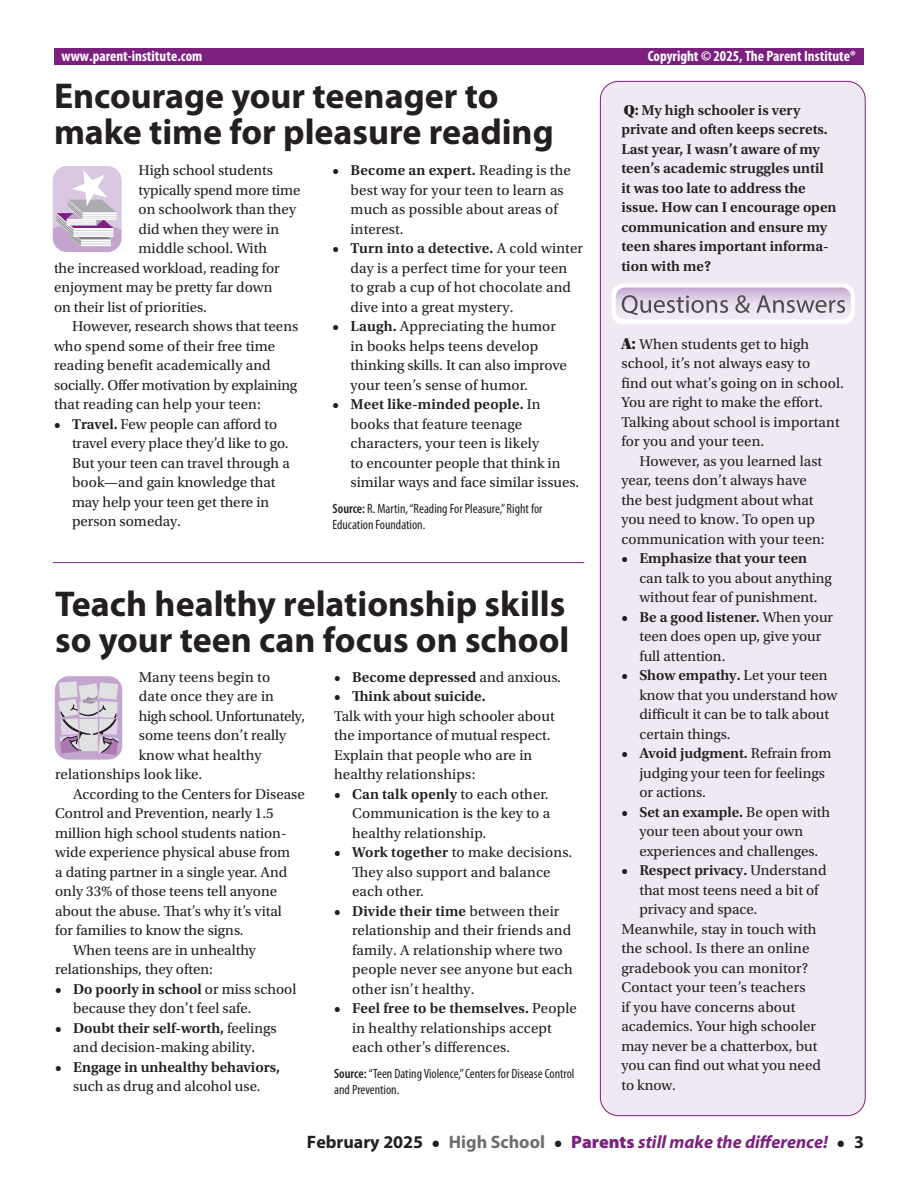
<style>
.page{position:relative;width:918px;height:1188px;background:#fff}
.page>*{position:absolute;margin:0;border:0;box-sizing:border-box;transform-origin:0 0}
.t1{font:700 36px/36px "Myriad Pro";color:#231f20}
.t2{font:italic 700 18px "Myriad Pro";color:#7c2080}
.t3{font:700 18px "Myriad Pro";color:#231f20}
.t4{font:15px/19.5px "Utopia Std";color:#231f20}
.t5{font:600 15px/19.5px "Utopia Std";color:#231f20}
.t6{font:700 condensed 15px "Myriad Pro";color:#fff}
.t7{font:15px "Utopia Std";letter-spacing:-.02em;color:#231f20}
.t8{font:condensed 13.5px/16.5px "Myriad Pro";color:#231f20}
.s1{font-weight:600}
.s2{font-weight:400}
.s3{font-family:"Utopia Std Black Headline";font-weight:400}
.s4{font-family:"Utopia Std Black Headline";font-size:16.5px}
.s5{font-family:"Utopia Std";font-style:normal;color:#231f20}
.s6{font-style:normal;color:#6c6d70}
.s7{font-weight:900;font-style:normal}
.s8{font-style:normal;color:#231f20}
</style>
<div class="page">
<div style="left:600px;top:81px;width:265px;height:1035px;background:#f0e9f4;border-radius:18px"></div>
<div style="left:54px;top:49px;width:810px;height:16px;background:#7c2080"></div>
<hr style="left:53px;top:562px;width:531px;height:1px;background:#7c2080">
<div style="left:612px;top:284px;width:242px;height:40px;background:#fff;border-radius:11px"></div>
<div style="left:612px;top:284px;width:243px;height:40px;border:1px solid #fff;border-radius:11px"></div>
<svg style="left:616px;top:287px;width:235px;height:32px;background:#ccbfd1"></svg>
<svg style="left:54px;top:676px;width:69px;height:84px;background:#cabcd0"></svg>
<svg style="left:52px;top:166px;width:70px;height:86px"></svg>
<p class="t6" style="left:62px;top:46px;width:142px">www.parent-institute.com</p>
<p class="t6" style="left:648px;top:46px;width:210px">Copyright © 2025, The Parent Institute®</p>
<h1 class="t1" style="left:54px;top:77px;width:501px">Encourage your teenager to make time for pleasure reading</h1>
<p class="t4" style="left:351px;top:161px;width:222px;text-indent:-18px"><span class="s1">• Become an expert.</span> Reading is the best way for your teen to learn as much as possible about areas of interest.</p>
<p class="t4" style="left:351px;top:239px;width:234px;text-indent:-18px"><span class="s1">• Turn into a detective.</span> A cold winter day is a perfect time for your teen to grab a cup of hot chocolate and dive into a great mystery.</p>
<p class="t4" style="left:351px;top:317px;width:218px;text-indent:-18px"><span class="s1">• Laugh.</span> Appreciating the humor in books helps teens develop thinking skills. It can also improve your teen’s sense of humor.</p>
<p class="t4" style="left:351px;top:395px;width:230px;text-indent:-18px"><span class="s1">• Meet like-minded people.</span> In books that feature teenage characters, your teen is likely<br>to encounter people that think in similar ways and face similar issues.</p>
<p class="t8" style="left:333px;top:500px;width:211px"><span class="s1">Source:</span> R. Martin, “Reading For Pleasure,” Right for<br>Education Foundation.</p>
<p class="t4" style="left:139px;top:161px;width:136px">High school students</p>
<p class="t4" style="left:139px;top:180px;width:163px">typically spend more time</p>
<p class="t4" style="left:139px;top:200px;width:159px">on schoolwork than they</p>
<p class="t4" style="left:139px;top:219px;width:142px">did when they were in</p>
<p class="t4" style="left:139px;top:239px;width:130px">middle school. With</p>
<p class="t4" style="left:54px;top:258px;width:227px">the increased workload, reading for</p>
<p class="t4" style="left:54px;top:278px;width:220px">enjoyment may be pretty far down</p>
<p class="t4" style="left:54px;top:297px;width:154px">on their list of priorities.</p>
<p class="t4" style="left:72px;top:317px;width:228px">However, research shows that teens</p>
<p class="t4" style="left:54px;top:336px;width:223px">who spend some of their free time</p>
<p class="t4" style="left:54px;top:356px;width:218px">reading benefit academically and</p>
<p class="t4" style="left:54px;top:375px;width:245px">socially. Offer motivation by explaining</p>
<p class="t4" style="left:54px;top:395px;width:208px">that reading can help your teen:</p>
<p class="t4" style="left:72px;top:414px;width:220px;text-indent:-18px"><span class="s1">• Travel.</span> Few people can afford to travel every place they’d like to go.<br>But your teen can travel through a book—and gain knowledge that may help your teen get there in person someday.</p>
<h1 class="t1" style="left:55px;top:585px;width:516px">Teach healthy relationship skills so your teen can focus on school</h1>
<p class="t5" style="left:334px;top:668px;width:228px">• Become depressed <span class="s2">and anxious.</span></p>
<p class="t5" style="left:334px;top:687px;width:153px">• Think about suicide.</p>
<p class="t4" style="left:334px;top:707px;width:222px">Talk with your high schooler about the importance of mutual respect.<br>Explain that people who are in healthy relationships:</p>
<p class="t4" style="left:352px;top:785px;width:200px;text-align:justify;text-indent:-18px"><span class="s1">• Can talk openly</span> to each other.<br>Communication is the key to a healthy relationship.</p>
<p class="t4" style="left:352px;top:843px;width:222px;text-indent:-18px"><span class="s1">• Work together</span> to make decisions.<br>They also support and balance each other.</p>
<p class="t4" style="left:352px;top:902px;width:222px;text-indent:-18px"><span class="s1">• Divide their time</span> between their relationship and their friends and family. A relationship where two people never see anyone but each other isn’t healthy.</p>
<p class="t4" style="left:352px;top:999px;width:226px;text-indent:-18px"><span class="s1">• Feel free to be themselves.</span> People in healthy relationships accept each other’s differences.</p>
<p class="t8" style="left:334px;top:1065px;width:242px"><span class="s1">Source:</span> “Teen Dating Violence,” Centers for Disease Control and Prevention.</p>
<p class="t4" style="left:139px;top:668px;width:133px">Many teens begin to</p>
<p class="t4" style="left:139px;top:687px;width:137px">date once they are in</p>
<p class="t7" style="left:139px;top:708px;width:168px">high school. Unfortunately,</p>
<p class="t4" style="left:139px;top:726px;width:149px">some teens don’t really</p>
<p class="t4" style="left:139px;top:746px;width:124px">know what healthy</p>
<p class="t4" style="left:55px;top:765px;width:149px">relationships look like.</p>
<p class="t4" style="left:73px;top:785px;width:233px">According to the Centers for Disease</p>
<p class="t4" style="left:55px;top:804px;width:220px">Control and Prevention, nearly 1.5</p>
<p class="t4" style="left:55px;top:824px;width:233px">million high school students nation-</p>
<p class="t4" style="left:55px;top:843px;width:237px">wide experience physical abuse from</p>
<p class="t4" style="left:55px;top:863px;width:234px">a dating partner in a single year. And</p>
<p class="t4" style="left:55px;top:882px;width:224px">only 33% of those teens tell anyone</p>
<p class="t4" style="left:55px;top:902px;width:228px">about the abuse. That’s why it’s vital</p>
<p class="t4" style="left:55px;top:921px;width:190px">for families to know the signs.</p>
<p class="t4" style="left:73px;top:941px;width:184px">When teens are in unhealthy</p>
<p class="t4" style="left:55px;top:960px;width:159px">relationships, they often:</p>
<p class="t4" style="left:73px;top:980px;width:225px;text-indent:-18px"><span class="s1">• Do poorly in school</span> or miss school because they don’t feel safe.</p>
<p class="t4" style="left:55px;top:1019px;width:223px;text-align:center"><span class="s1">• Doubt their self-worth,</span> feelings and decision-making ability.</p>
<p class="t5" style="left:55px;top:1058px;width:226px">• Engage in unhealthy behaviors,</p>
<p class="t4" style="left:73px;top:1077px;width:189px">such as drug and alcohol use.</p>
<p class="t5" style="left:621px;top:100px;width:217px"><span class="s3">Q:</span> My high schooler is very private and often keeps secrets.<br>Last year, I wasn’t aware of my teen’s academic struggles until it was too late to address the issue. How can I encourage open communication and ensure my teen shares important informa&shy;tion with me?</p>
<p class="t4" style="left:621px;top:334px;width:224px"><span class="s4">A:</span> When students get to high school, it’s not always easy to<br>find out what’s going on in school.<br>You are right to make the effort.<br>Talking about school is important for you and your teen.</p>
<p class="t4" style="left:621px;top:451px;width:205px;text-indent:18px">However, as you learned last year, teens don’t always have the best judgment about what you need to know. To open up communication with your teen:</p>
<p class="t5" style="left:621px;top:549px;width:187px">• Emphasize that your teen</p>
<p class="t4" style="left:639px;top:568px;width:194px">can talk to you about anything without fear of punishment.</p>
<p class="t4" style="left:639px;top:607px;width:195px;text-indent:-18px"><span class="s1">• Be a good listener.</span> When your teen does open up, give your full attention.</p>
<p class="t4" style="left:639px;top:666px;width:200px;text-indent:-18px"><span class="s1">• Show empathy.</span> Let your teen know that you understand how difficult it can be to talk about certain things.</p>
<p class="t4" style="left:639px;top:744px;width:194px;text-indent:-18px"><span class="s1">• Avoid judgment.</span> Refrain from judging your teen for feelings or actions.</p>
<p class="t4" style="left:621px;top:802px;width:210px;text-align:center"><span class="s1">• Set an example.</span> Be open with your teen about your own experiences and challenges.</p>
<p class="t5" style="left:621px;top:861px;width:207px">• Respect privacy. <span class="s2">Understand</span></p>
<p class="t4" style="left:639px;top:880px;width:181px">that most teens need a bit of</p>
<p class="t4" style="left:639px;top:900px;width:119px">privacy and space.</p>
<p class="t4" style="left:621px;top:919px;width:197px">Meanwhile, stay in touch with</p>
<p class="t4" style="left:621px;top:939px;width:190px">the school. Is there an online</p>
<p class="t4" style="left:621px;top:958px;width:188px">gradebook you can monitor?</p>
<p class="t4" style="left:621px;top:978px;width:186px">Contact your teen’s teachers</p>
<p class="t4" style="left:621px;top:997px;width:176px">if you have concerns about</p>
<p class="t4" style="left:621px;top:1017px;width:196px">academics. Your high schooler</p>
<p class="t4" style="left:621px;top:1036px;width:198px">may never be a chatterbox, but</p>
<p class="t4" style="left:621px;top:1056px;width:201px">you can find out what you need</p>
<p class="t4" style="left:621px;top:1075px;width:56px">to know.</p>
<p class="t3" style="left:307px;top:1130px;width:118px">February 2025</p>
<p class="t2" style="left:432px;top:1130px;width:434px"><span class="s5">•</span> <span class="s6">High School</span> <span class="s5">•</span> <span class="s7">Parents</span> still make the difference! <span class="s5">•</span> <span class="s8">3</span></p>
</div>
